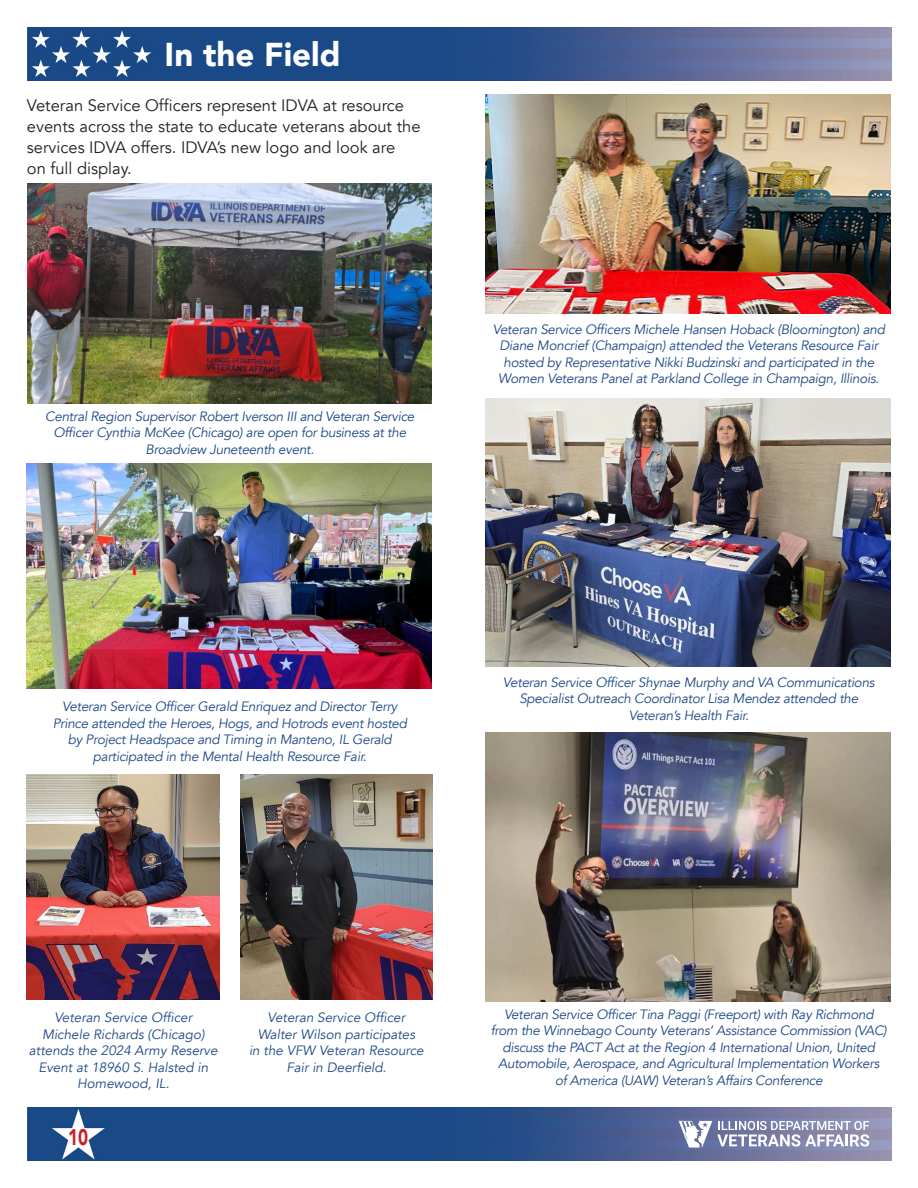
<style>
.page{position:relative;width:918px;height:1188px;background:#fff}
.page>*{position:absolute;margin:0;border:0;box-sizing:border-box;transform-origin:0 0}
.t1{font:900 33px "Avenir";color:#fff}
.t2{font:900 22.5px "Avenir";color:#c92029;scale:.75 1}
.t3{font:16.5px/21px "Avenir";color:#231f20}
.t4{font:italic 13.5px/16.5px "Avenir";letter-spacing:-.02em;color:#1c4887;text-align:center}
.t5{font:italic 13.5px/16.5px "Avenir";color:#1c4887;text-align:center}
</style>
<div class="page">
<img style="left:27px;top:1107px;width:864px;height:54px">
<img style="left:27px;top:27px;width:864px;height:53px">
<svg style="left:679px;top:1121px;width:190px;height:27px"></svg>
<img style="left:27px;top:184px;width:405px;height:219px">
<img style="left:486px;top:94px;width:405px;height:220px">
<img style="left:27px;top:464px;width:405px;height:224px">
<img style="left:486px;top:398px;width:405px;height:269px">
<img style="left:27px;top:775px;width:192px;height:225px">
<img style="left:240px;top:775px;width:192px;height:225px">
<img style="left:486px;top:733px;width:405px;height:268px">
<p class="t1" style="left:165px;top:26px;width:178px">In the Field</p>
<p class="t3" style="left:27px;top:95px;width:395px">Veteran Service Officers represent IDVA at resource events across the state to educate veterans about the services IDVA offers. IDVA’s new logo and look are<br>on full display.</p>
<p class="t4" style="left:45px;top:408px;width:371px">Central Region Supervisor Robert Iverson III and Veteran Service<br>Officer Cynthia McKee (Chicago) are open for business at the<br>Broadview Juneteenth event.</p>
<p class="t4" style="left:493px;top:321px;width:394px">Veteran Service Officers Michele Hansen Hoback (Bloomington) and Diane Moncrief (Champaign) attended the Veterans Resource Fair hosted by Representative Nikki Budzinski and participated in the Women Veterans Panel at Parkland College in Champaign, Illinois.</p>
<p class="t4" style="left:53px;top:699px;width:356px">Veteran Service Officer Gerald Enriquez and Director Terry Prince attended the Heroes, Hogs, and Hotrods event hosted by Project Headspace and Timing in Manteno, IL Gerald participated in the Mental Health Resource Fair.</p>
<p class="t4" style="left:503px;top:674px;width:373px">Veteran Service Officer Shynae Murphy and VA Communications<br>Specialist Outreach Coordinator Lisa Mendez attended the<br>Veteran’s Health Fair.</p>
<p class="t5" style="left:29px;top:1009px;width:190px">Veteran Service Officer<br>Michele Richards (Chicago) attends the 2024 Army Reserve<br>Event at 18960 S. Halsted in<br>Homewood, IL.</p>
<p class="t5" style="left:249px;top:1009px;width:176px">Veteran Service Officer<br>Walter Wilson participates<br>in the VFW Veteran Resource<br>Fair in Deerfield.</p>
<p class="t4" style="left:491px;top:1006px;width:397px">Veteran Service Officer Tina Paggi (Freeport) with Ray Richmond from the Winnebago County Veterans’ Assistance Commission (VAC) discuss the PACT Act at the Region 4 International Union, United Automobile, Aerospace, and Agricultural Implementation Workers of America (UAW) Veteran’s Affairs Conference</p>
<p class="t2" style="left:68px;top:1118px;width:28px">10</p>
</div>
